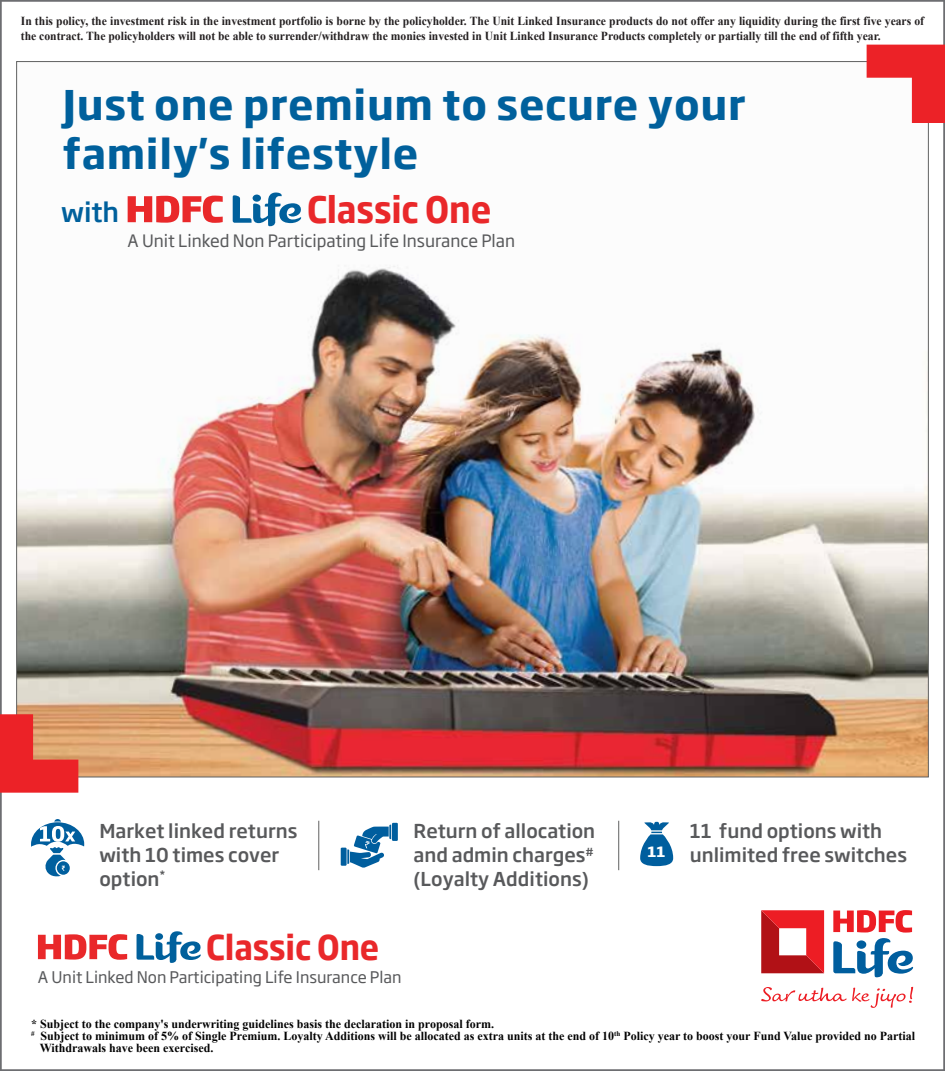
<style>
.page{position:relative;width:945px;height:1071px;background:#fff}
.page>*{position:absolute;margin:0;border:0;box-sizing:border-box;transform-origin:0 0}
.t1{font:700 40.43px/49.7px "Soho Gothic Pro";letter-spacing:.015em;color:#00609c}
.t2{font:700 36.05px "Soho Gothic Pro";letter-spacing:-.005em;color:#e9282a;scale:.9 1}
.t3{font:700 33.77px "Soho Gothic Pro";letter-spacing:-.005em;color:#e9282a;scale:.9 1}
.t4{font:500 26.43px "Soho Gothic Pro";color:#00609c}
.t5{font:500 18.9px/23.6px "Soho Gothic Pro";color:#58595b}
.t6{font:16.97px "Soho Gothic Pro";color:#58595b}
.t7{font:15.92px "Soho Gothic Pro";color:#58595b}
.t8{font:700 14px "Soho Gothic Pro";color:#fff;scale:1.07 1}
.t9{font:700 12.25px/14.7px "Times New Roman";color:#231f20;scale:.95 1}
.t10{font:700 12.25px "Times New Roman";color:#010101}
</style>
<div class="page">
<img style="left:0;top:0;width:945px;height:1071px">
<svg style="left:867px;top:45px;width:78px;height:78px"></svg>
<svg style="left:0;top:714px;width:78px;height:79px"></svg>
<svg style="left:233px;top:192px;width:68px;height:34px"></svg>
<svg style="left:128px;top:196px;width:95px;height:27px"></svg>
<svg style="left:136px;top:931px;width:65px;height:32px"></svg>
<svg style="left:38px;top:934px;width:89px;height:26px"></svg>
<hr style="left:318px;top:821px;width:1px;height:49px;background:#606161">
<hr style="left:618px;top:821px;width:1px;height:49px;background:#606161">
<svg style="left:640px;top:821px;width:33px;height:45px"></svg>
<svg style="left:31px;top:819px;width:53px;height:57px"></svg>
<svg style="left:341px;top:823px;width:57px;height:45px"></svg>
<svg style="left:833px;top:910px;width:80px;height:67px"></svg>
<svg style="left:761px;top:910px;width:63px;height:63px"></svg>
<svg style="left:761px;top:987px;width:152px;height:21px"></svg>
<p class="t9" style="left:21px;top:14px;width:952px">In this policy, the investment risk in the investment portfolio is borne by the policyholder. The Unit Linked Insurance products do not offer any liquidity during the first five years of the contract. The policyholders will not be able to surrender/withdraw the monies invested in Unit Linked Insurance Products completely or partially till the end of fifth year.</p>
<h1 class="t1" style="left:63px;top:77px;width:684px">Just one premium to secure your family's lifestyle</h1>
<h3 class="t4" style="left:61px;top:191px;width:60px">with</h3>
<h2 class="t2" style="left:307px;top:181px;width:206px">Classic One</h2>
<h3 class="t6" style="left:128px;top:228px;width:389px">A Unit Linked Non Participating Life Insurance Plan</h3>
<h3 class="t5" style="left:99px;top:818px;width:199px">Market linked returns with 10 times cover option<sup>*</sup></h3>
<h3 class="t5" style="left:414px;top:818px;width:183px;text-align:justify">Return of allocation and admin charges<sup># </sup>(Loyalty Additions)</h3>
<h3 class="t5" style="left:690px;top:818px;width:219px">11 fund options with unlimited free switches</h3>
<p class="t8" style="left:648px;top:841px;width:18px">11</p>
<h3 class="t3" style="left:206px;top:921px;width:194px">Classic One</h3>
<h3 class="t7" style="left:38px;top:965px;width:365px">A Unit Linked Non Participating Life Insurance Plan</h3>
<p class="t10" style="left:31px;top:1015px;width:464px">* Subject to the company's underwriting guidelines basis the declaration in proposal form.</p>
<p class="t10" style="left:31px;top:1027px;width:886px"><sup>#</sup> Subject to minimum of 5% of Single Premium. Loyalty Additions will be allocated as extra units at the end of 10<sup>th</sup> Policy year to boost your Fund Value provided no Partial</p>
<p class="t10" style="left:40px;top:1040px;width:175px">Withdrawals have been exercised.</p>
</div>
